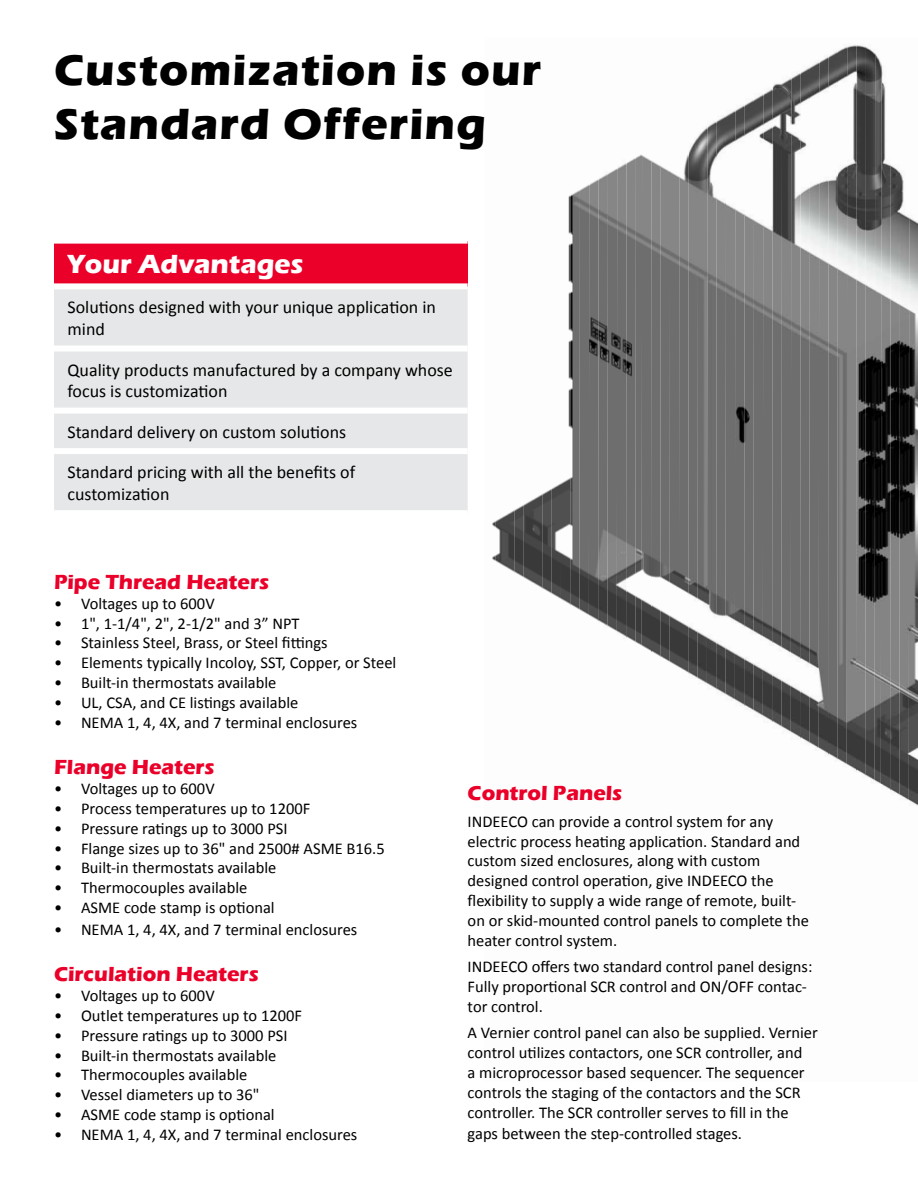
<style>
.page{position:relative;width:918px;height:1188px;background:#fff}
.page>*{position:absolute;margin:0;border:0;box-sizing:border-box;transform-origin:0 0}
.t1{font:700 45px "Eras ITC";letter-spacing:.025em;color:#000}
.t2{font:700 27px "Eras ITC";color:#fff}
.t3{font:700 21px "Eras ITC";color:#ea0029}
.t4{font:18px/21.6px "Calibri";color:#000}
.t5{font:16.5px/19.8px "Calibri";color:#000}
</style>
<div class="page">
<img style="left:492px;top:45px;width:426px;height:761px">
<div style="left:54px;top:241px;width:414px;height:45px;background:#ea0029"></div>
<div style="left:54px;top:289px;width:414px;height:221px;background:#e6e7e8"></div>
<div style="left:54px;top:238px;width:414px;height:6px;background:#fff"></div>
<div style="left:54px;top:283px;width:414px;height:6px;background:#fff"></div>
<div style="left:54px;top:346px;width:414px;height:6px;background:#fff"></div>
<div style="left:54px;top:408px;width:414px;height:6px;background:#fff"></div>
<div style="left:54px;top:448px;width:414px;height:6px;background:#fff"></div>
<p class="t1" style="left:54px;top:44px;width:489px">Customization is our</p>
<p class="t1" style="left:54px;top:98px;width:433px">Standard Offering</p>
<p class="t2" style="left:68px;top:248px;width:238px">Your Advantages</p>
<p class="t4" style="left:68px;top:297px;width:370px">Solutions designed with your unique application in mind</p>
<p class="t4" style="left:68px;top:359px;width:387px">Quality products manufactured by a company whose focus is customization</p>
<p class="t4" style="left:68px;top:421px;width:280px">Standard delivery on custom solutions</p>
<p class="t4" style="left:68px;top:461px;width:289px">Standard pricing with all the benefits of customization</p>
<p class="t3" style="left:54px;top:570px;width:217px">Pipe Thread Heaters</p>
<p class="t5" style="left:54px;top:593px;width:162px">• Voltages up to 600V</p>
<p class="t5" style="left:54px;top:613px;width:247px">• 1", 1-1/4", 2", 2-1/2" and 3” NPT</p>
<p class="t5" style="left:54px;top:633px;width:275px">• Stainless Steel, Brass, or Steel fittings</p>
<p class="t5" style="left:54px;top:653px;width:344px">• Elements typically Incoloy, SST, Copper, or Steel</p>
<p class="t5" style="left:54px;top:673px;width:224px">• Built-in thermostats available</p>
<p class="t5" style="left:54px;top:692px;width:246px">• UL, CSA, and CE listings available</p>
<p class="t5" style="left:54px;top:712px;width:305px">• NEMA 1, 4, 4X, and 7 terminal enclosures</p>
<p class="t3" style="left:54px;top:755px;width:162px">Flange Heaters</p>
<p class="t5" style="left:54px;top:779px;width:162px">• Voltages up to 600V</p>
<p class="t5" style="left:54px;top:799px;width:258px">• Process temperatures up to 1200F</p>
<p class="t5" style="left:54px;top:818px;width:235px">• Pressure ratings up to 3000 PSI</p>
<p class="t5" style="left:54px;top:838px;width:332px">• Flange sizes up to 36" and 2500# ASME B16.5</p>
<p class="t5" style="left:54px;top:858px;width:224px">• Built-in thermostats available</p>
<p class="t5" style="left:54px;top:878px;width:195px">• Thermocouples available</p>
<p class="t5" style="left:54px;top:898px;width:222px">• ASME code stamp is optional</p>
<p class="t5" style="left:54px;top:919px;width:305px">• NEMA 1, 4, 4X, and 7 terminal enclosures</p>
<p class="t3" style="left:54px;top:962px;width:206px">Circulation Heaters</p>
<p class="t5" style="left:54px;top:986px;width:162px">• Voltages up to 600V</p>
<p class="t5" style="left:54px;top:1006px;width:250px">• Outlet temperatures up to 1200F</p>
<p class="t5" style="left:54px;top:1025px;width:235px">• Pressure ratings up to 3000 PSI</p>
<p class="t5" style="left:54px;top:1045px;width:224px">• Built-in thermostats available</p>
<p class="t5" style="left:54px;top:1065px;width:195px">• Thermocouples available</p>
<p class="t5" style="left:54px;top:1085px;width:207px">• Vessel diameters up to 36"</p>
<p class="t5" style="left:54px;top:1105px;width:222px">• ASME code stamp is optional</p>
<p class="t5" style="left:54px;top:1124px;width:305px">• NEMA 1, 4, 4X, and 7 terminal enclosures</p>
<p class="t3" style="left:468px;top:781px;width:156px">Control Panels</p>
<p class="t5" style="left:468px;top:811px;width:343px">INDEECO can provide a control system for any electric process heating application. Standard and custom sized enclosures, along with custom designed control operation, give INDEECO the flexibility to supply a wide range of remote, built&shy;on or skid-mounted control panels to complete the heater control system.</p>
<p class="t5" style="left:468px;top:957px;width:346px">INDEECO offers two standard control panel designs:<br>Fully proportional SCR control and ON/OFF contac&shy;tor control.</p>
<p class="t5" style="left:468px;top:1023px;width:352px">A Vernier control panel can also be supplied. Vernier control utilizes contactors, one SCR controller, and<br>a microprocessor based sequencer. The sequencer controls the staging of the contactors and the SCR controller. The SCR controller serves to fill in the</p>
<p class="t5" style="left:468px;top:1124px;width:276px">gaps between the step-controlled stages.</p>
</div>
